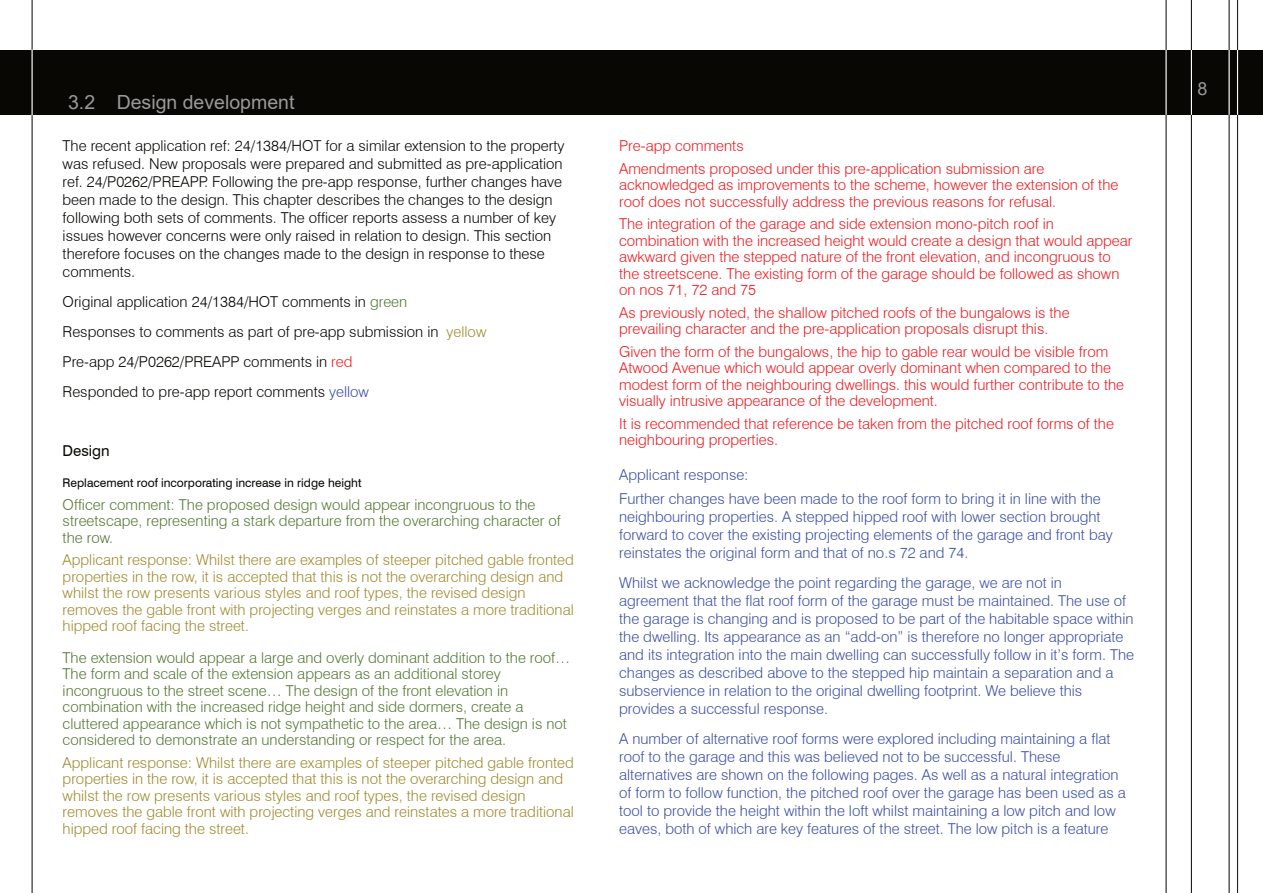
<style>
.page{position:relative;width:1263px;height:893px;background:#fff}
.page>*{position:absolute;margin:0;border:0;box-sizing:border-box;transform-origin:0 0}
.t1{font:19.5px "Arial";color:#9a9998}
.t2{font:18px "Arial";color:#9a9998}
.t3{font:300 15px/18px "Swiss 721 BT";color:#3e51a3}
.t4{font:300 15px/16.5px "Swiss 721 BT";color:#ee1d23}
.t5{font:300 15px/18px "Swiss 721 BT";color:#080704}
.t6{font:300 15px/16.5px "Swiss 721 BT";color:#a08b31}
.t7{font:300 15px/16.5px "Swiss 721 BT";color:#557936}
.t8{font:15px "Swiss 721 BT";color:#080704}
.t9{font:12px "Swiss 721 BT";color:#080704}
.s1{color:#557936}
.s2{color:#a08b31}
.s3{color:#ee1d23}
.s4{color:#3e51a3}
</style>
<div class="page">
<div style="left:0;top:50px;width:1263px;height:65px;background:#080704"></div>
<hr style="left:32px;top:0;width:1px;height:893px;background:#231f20">
<hr style="left:1165px;top:0;width:2px;height:893px;background:#231f20">
<hr style="left:1191px;top:0;width:1px;height:893px;background:#231f20">
<hr style="left:1228px;top:0;width:2px;height:893px;background:#231f20">
<hr style="left:1237px;top:0;width:1px;height:893px;background:#231f20">
<hr style="left:1165px;top:50px;width:2px;height:65px;background:#fff">
<hr style="left:1191px;top:50px;width:1px;height:65px;background:#fff">
<hr style="left:1228px;top:50px;width:2px;height:65px;background:#fff">
<hr style="left:1237px;top:50px;width:1px;height:65px;background:#fff">
<hr style="left:32px;top:50px;width:1px;height:65px;background:#fff">
<h1 class="t1" style="left:68px;top:95px;width:228px">3.2 Design development</h1>
<p class="t5" style="left:63px;top:138px;width:503px">The recent application ref: 24/1384/HOT for a similar extension to the property was refused. New proposals were prepared and submitted as pre-application ref. 24/P0262/PREAPP. Following the pre-app response, further changes have been made to the design. This chapter describes the changes to the design following both sets of comments. The officer reports assess a number of key issues however concerns were only raised in relation to design. This section therefore focuses on the changes made to the design in response to these comments.</p>
<p class="t5" style="left:63px;top:288px;width:425px;line-height:30px">Original application 24/1384/HOT comments in <span class="s1">green<br></span>Responses to comments as part of pre-app submission in <span class="s2">yellow </span>Pre-app 24/P0262/PREAPP comments in <span class="s3">red<br></span>Responded to pre-app report comments <span class="s4">yellow</span></p>
<p class="t8" style="left:63px;top:444px;width:49px">Design</p>
<p class="t9" style="left:63px;top:478px;width:300px">Replacement roof incorporating increase in ridge height</p>
<p class="t7" style="left:63px;top:497px;width:500px">Officer comment: The proposed design would appear incongruous to the streetscape, representing a stark departure from the overarching character of the row.</p>
<p class="t6" style="left:63px;top:553px;width:513px">Applicant response: Whilst there are examples of steeper pitched gable fronted properties in the row, it is accepted that this is not the overarching design and whilst the row presents various styles and roof types, the revised design removes the gable front with projecting verges and reinstates a more traditional hipped roof facing the street.</p>
<p class="t7" style="left:63px;top:650px;width:509px">The extension would appear a large and overly dominant addition to the roof… The form and scale of the extension appears as an additional storey incongruous to the street scene… The design of the front elevation in combination with the increased ridge height and side dormers, create a cluttered appearance which is not sympathetic to the area… The design is not considered to demonstrate an understanding or respect for the area.</p>
<p class="t6" style="left:63px;top:755px;width:513px">Applicant response: Whilst there are examples of steeper pitched gable fronted properties in the row, it is accepted that this is not the overarching design and whilst the row presents various styles and roof types, the revised design removes the gable front with projecting verges and reinstates a more traditional hipped roof facing the street.</p>
<p class="t4" style="left:619px;top:136px;width:427px;line-height:22.5px">Pre-app comments<br>Amendments proposed under this pre-application submission are</p>
<p class="t4" style="left:619px;top:178px;width:501px">acknowledged as improvements to the scheme, however the extension of the roof does not successfully address the previous reasons for refusal.</p>
<p class="t4" style="left:619px;top:217px;width:515px">The integration of the garage and side extension mono-pitch roof in combination with the increased height would create a design that would appear awkward given the stepped nature of the front elevation, and incongruous to the streetscene. The existing form of the garage should be followed as shown on nos 71, 72 and 75</p>
<p class="t4" style="left:619px;top:305px;width:452px">As previously noted, the shallow pitched roofs of the bungalows is the prevailing character and the pre-application proposals disrupt this.</p>
<p class="t4" style="left:619px;top:344px;width:506px">Given the form of the bungalows, the hip to gable rear would be visible from Atwood Avenue which would appear overly dominant when compared to the modest form of the neighbouring dwellings. this would further contribute to the visually intrusive appearance of the development.</p>
<p class="t4" style="left:619px;top:416px;width:496px">It is recommended that reference be taken from the pitched roof forms of the neighbouring properties.</p>
<p class="t3" style="left:619px;top:464px;width:483px;line-height:24px">Applicant response:<br>Further changes have been made to the roof form to bring it in line with the</p>
<p class="t3" style="left:619px;top:509px;width:495px">neighbouring properties. A stepped hipped roof with lower section brought forward to cover the existing projecting elements of the garage and front bay reinstates the original form and that of no.s 72 and 74.</p>
<p class="t3" style="left:619px;top:575px;width:516px">Whilst we acknowledge the point regarding the garage, we are not in agreement that the flat roof form of the garage must be maintained. The use of the garage is changing and is proposed to be part of the habitable space within the dwelling. Its appearance as an “add-on” is therefore no longer appropriate and its integration into the main dwelling can successfully follow in it’s form. The changes as described above to the stepped hip maintain a separation and a subservience in relation to the original dwelling footprint. We believe this provides a successful response.</p>
<p class="t3" style="left:619px;top:731px;width:508px">A number of alternative roof forms were explored including maintaining a flat roof to the garage and this was believed not to be successful. These alternatives are shown on the following pages. As well as a natural integration of form to follow function, the pitched roof over the garage has been used as a tool to provide the height within the loft whilst maintaining a low pitch and low eaves, both of which are key features of the street. The low pitch is a feature</p>
<p class="t2" style="left:1197px;top:82px;width:12px">8</p>
</div>
